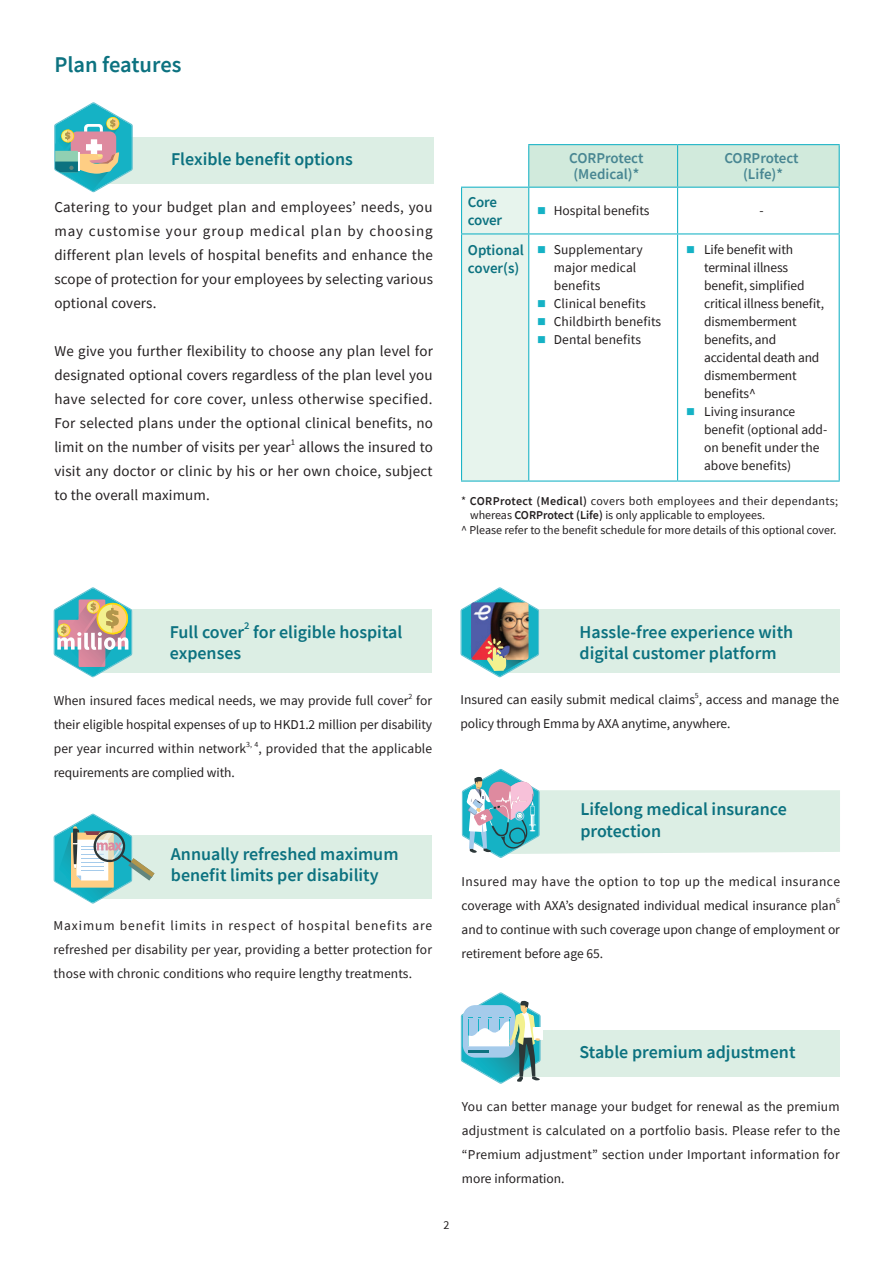
<style>
.page{position:relative;width:893px;height:1263px;background:#fff}
.page>*{position:absolute;margin:0;border:0;box-sizing:border-box;transform-origin:0 0}
.t1{font:600 22.5px "Source Sans Pro";color:#0c7280}
.t2{font:600 18px/21px "Source Sans Pro";color:#0c7280}
.t3{font:15px/24px "Source Sans Pro";letter-spacing:.01em;color:#231f20;text-align:justify}
.t4{font:600 15px "Source Sans Pro";color:#488692}
.t5{font:600 15px/18px "Source Sans Pro";letter-spacing:-.015em;color:#0c7280}
.Default{font:13.5px/18px "Source Sans Pro";color:#231f20}
.t6{font:12px/14.4px "Source Sans Pro";color:#231f20}
.t7{font:600 10.5px "Source Sans Pro";color:#0c7280}
.t8{font:8.7px "Source Sans Pro";color:#231f20}
.t9{font:7.8px "Source Sans Pro";color:#231f20}
.s1{color:#15b2c5}
.s2{font-weight:600}
</style>
<div class="page">
<div style="left:497px;top:609px;width:342px;height:64px;background:#dceee4"></div>
<div style="left:93px;top:835px;width:339px;height:64px;background:#dceee4"></div>
<div style="left:94px;top:137px;width:339px;height:47px;background:#dceee4"></div>
<div style="left:496px;top:1029px;width:344px;height:47px;background:#dceee4"></div>
<div style="left:93px;top:609px;width:339px;height:64px;background:#dceee4"></div>
<svg style="left:462px;top:145px;width:377px;height:335px"></svg>
<hr style="left:528px;top:145px;width:1px;height:42px;background:#15b2c5">
<hr style="left:528px;top:144px;width:150px;height:1px;background:#15b2c5">
<hr style="left:677px;top:145px;width:1px;height:42px;background:#15b2c5">
<hr style="left:678px;top:144px;width:162px;height:1px;background:#15b2c5">
<hr style="left:839px;top:145px;width:1px;height:42px;background:#15b2c5">
<hr style="left:461px;top:188px;width:1px;height:45px;background:#15b2c5">
<hr style="left:461px;top:187px;width:68px;height:1px;background:#15b2c5">
<hr style="left:528px;top:188px;width:1px;height:45px;background:#15b2c5">
<hr style="left:529px;top:187px;width:149px;height:1px;background:#15b2c5">
<hr style="left:677px;top:188px;width:1px;height:45px;background:#15b2c5">
<hr style="left:678px;top:187px;width:162px;height:1px;background:#15b2c5">
<hr style="left:839px;top:188px;width:1px;height:45px;background:#15b2c5">
<hr style="left:461px;top:234px;width:1px;height:246px;background:#15b2c5">
<hr style="left:461px;top:233px;width:68px;height:1px;background:#15b2c5">
<hr style="left:461px;top:480px;width:68px;height:2px;background:#15b2c5">
<hr style="left:528px;top:234px;width:1px;height:246px;background:#15b2c5">
<hr style="left:529px;top:233px;width:149px;height:1px;background:#15b2c5">
<hr style="left:529px;top:480px;width:149px;height:2px;background:#15b2c5">
<hr style="left:677px;top:234px;width:1px;height:246px;background:#15b2c5">
<hr style="left:678px;top:233px;width:162px;height:1px;background:#15b2c5">
<hr style="left:839px;top:234px;width:1px;height:246px;background:#15b2c5">
<hr style="left:678px;top:480px;width:162px;height:2px;background:#15b2c5">
<svg style="left:462px;top:769px;width:378px;height:89px"></svg>
<div style="left:529px;top:1027px;width:14px;height:12px;background:#fff"></div>
<svg style="left:461px;top:992px;width:80px;height:92px"></svg>
<img style="left:460px;top:587px;width:79px;height:90px">
<svg style="left:54px;top:814px;width:100px;height:89px"></svg>
<svg style="left:54px;top:587px;width:78px;height:90px"></svg>
<svg style="left:54px;top:102px;width:79px;height:90px"></svg>
<p class="t1" style="left:54px;top:50px;width:129px">Plan features</p>
<p class="t2" style="left:171px;top:148px;width:183px">Flexible benefit options</p>
<p class="t3" style="left:54px;top:195px;width:380px">Catering to your budget plan and employees’ needs, you may customise your group medical plan by choosing different plan levels of hospital benefits and enhance the scope of protection for your employees by selecting various optional covers.</p>
<p class="t3" style="left:54px;top:339px;width:380px">We give you further flexibility to choose any plan level for designated optional covers regardless of the plan level you have selected for core cover, unless otherwise specified.<br>For selected plans under the optional clinical benefits, no limit on the number of visits per year</p>
<p class="t8" style="left:291px;top:437px;width:6px">1</p>
<p class="t3" style="left:54px;top:435px;width:380px;text-indent:244px">allows the insured to visit any doctor or clinic by his or her own choice, subject to the overall maximum.</p>
<p class="t5" style="left:468px;top:192px;width:31px">Core</p>
<p class="t5" style="left:468px;top:210px;width:36px">cover</p>
<p class="t4" style="left:569px;top:148px;width:76px">CORProtect</p>
<p class="t4" style="left:573px;top:164px;width:68px">(Medical)*</p>
<p class="t4" style="left:724px;top:148px;width:76px">CORProtect</p>
<p class="t4" style="left:743px;top:164px;width:41px">(Life)*</p>
<p class="Default" style="left:537px;top:201px;width:114px"><span class="s1">■</span> Hospital benefits</p>
<p class="Default" style="left:759px;top:201px;width:6px">-</p>
<p class="t5" style="left:468px;top:241px;width:58px">Optional cover(s)</p>
<p class="Default" style="left:554px;top:240px;width:90px;text-indent:-16px"><span class="s1">■</span> Supplementary major medical benefits</p>
<p class="Default" style="left:537px;top:294px;width:110px"><span class="s1">■</span> Clinical benefits</p>
<p class="Default" style="left:537px;top:312px;width:126px"><span class="s1">■</span> Childbirth benefits</p>
<p class="Default" style="left:537px;top:330px;width:105px"><span class="s1">■</span> Dental benefits</p>
<p class="Default" style="left:704px;top:240px;width:121px;text-indent:-18px"><span class="s1">■</span> Life benefit with terminal illness benefit, simplified critical illness benefit, dismemberment benefits, and accidental death and dismemberment benefits^</p>
<p class="Default" style="left:704px;top:402px;width:125px;text-indent:-18px"><span class="s1">■</span> Living insurance benefit (optional add&shy;on benefit under the above benefits)</p>
<p class="t6" style="left:470px;top:494px;width:370px;text-indent:-9px">* <span class="s2">CORProtect (Medical)</span> covers both employees and their dependants; whereas <span class="s2">CORProtect (Life)</span> is only applicable to employees.</p>
<p class="t6" style="left:461px;top:522px;width:377px">^ Please refer to the benefit schedule for more details of this optional cover.</p>
<p class="t2" style="left:170px;top:621px;width:76px">Full cover</p>
<p class="t7" style="left:244px;top:619px;width:7px">2</p>
<p class="t2" style="left:253px;top:621px;width:151px">for eligible hospital</p>
<p class="t2" style="left:170px;top:642px;width:73px">expenses</p>
<p class="Default" style="left:54px;top:691px;width:356px">When insured faces medical needs, we may provide full cover</p>
<p class="t9" style="left:409px;top:691px;width:5px">2</p>
<p class="Default" style="left:54px;top:688px;width:380px;line-height:24px;text-align:justify;text-indent:362px">for their eligible hospital expenses of up to HKD1.2 million per disability per year incurred within network</p>
<p class="t9" style="left:246px;top:739px;width:14px">3, 4</p>
<p class="Default" style="left:259px;top:739px;width:175px">, provided that the applicable</p>
<p class="Default" style="left:54px;top:763px;width:183px">requirements are complied with.</p>
<p class="t2" style="left:171px;top:843px;width:229px">Annually refreshed maximum benefit limits per disability</p>
<p class="Default" style="left:54px;top:914px;width:380px;line-height:24px;text-align:justify">Maximum benefit limits in respect of hospital benefits are refreshed per disability per year, providing a better protection for those with chronic conditions who require lengthy treatments.</p>
<p class="t2" style="left:580px;top:621px;width:215px">Hassle-free experience with digital customer platform</p>
<p class="t9" style="left:695px;top:690px;width:5px">5</p>
<p class="Default" style="left:460px;top:714px;width:271px">policy through Emma by AXA anytime, anywhere.</p>
<p class="Default" style="left:460px;top:690px;width:380px">Insured can easily submit medical claims , access and manage the</p>
<p class="t2" style="left:580px;top:798px;width:208px;line-height:21.6px">Lifelong medical insurance protection</p>
<p class="Default" style="left:462px;top:869px;width:380px;line-height:24px">Insured may have the option to top up the medical insurance coverage with AXA’s designated individual medical insurance plan</p>
<p class="t9" style="left:836px;top:896px;width:5px">6</p>
<p class="Default" style="left:462px;top:917px;width:380px;line-height:24px">and to continue with such coverage upon change of employment or retirement before age 65.</p>
<p class="t2" style="left:580px;top:1041px;width:217px">Stable premium adjustment</p>
<p class="Default" style="left:462px;top:1094px;width:380px;line-height:24px;text-align:justify">You can better manage your budget for renewal as the premium adjustment is calculated on a portfolio basis. Please refer to the “Premium adjustment” section under Important information for more information.</p>
<p class="t6" style="left:443px;top:1218px;width:7px">2</p>
</div>
